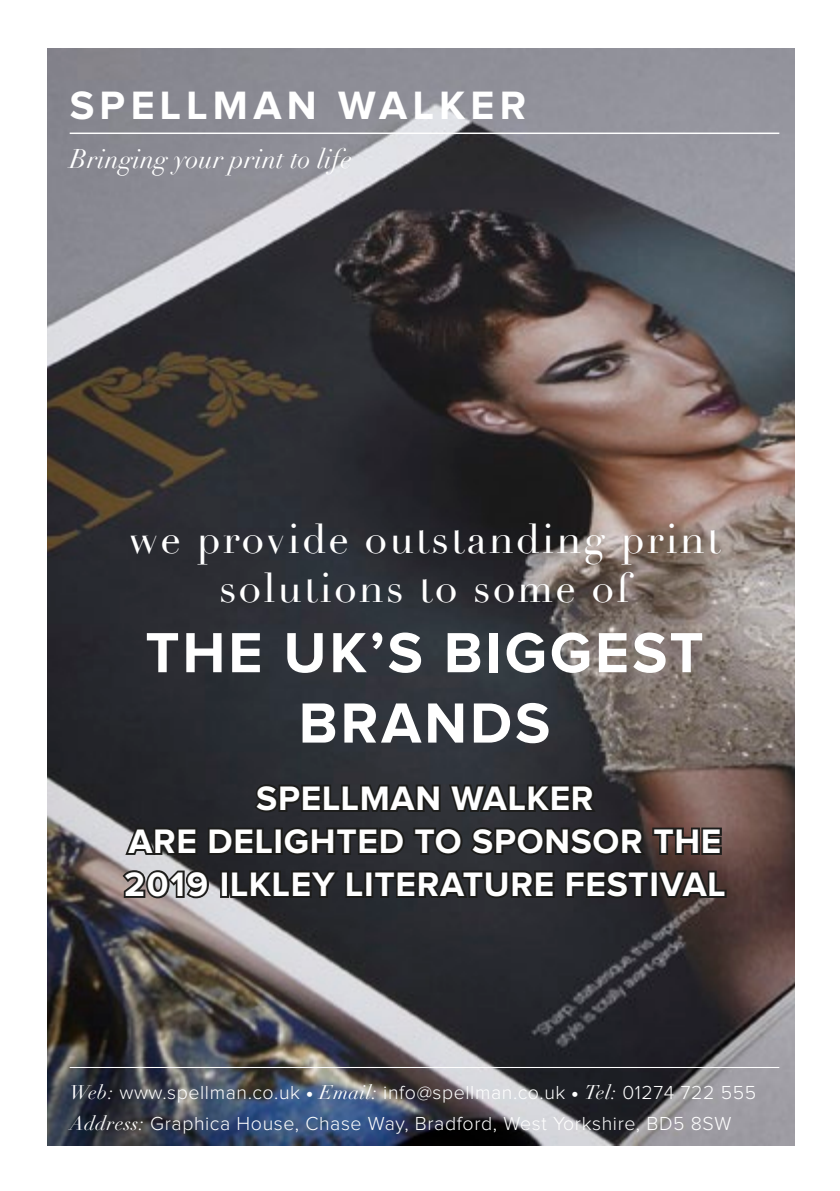
<style>
.page{position:relative;width:840px;height:1191px;background:#fff}
.page>*{position:absolute;margin:0;border:0;box-sizing:border-box;transform-origin:0 0}
.t1{font:700 58.6px/70.4px "Proxima Nova";letter-spacing:.05em;color:#fff;text-align:center}
.t2{font:41px/49.2px "Didot";letter-spacing:.05em;color:#fff;text-align:center}
.t3{font:700 41px "Proxima Nova";letter-spacing:.13em;color:#fff}
.t4{font:700 35.2px/43px "Proxima Nova";letter-spacing:.02em;color:#fff;text-align:center}
.t5{font:italic 26.4px "Didot";color:#fff}
.t6{font:300 19.6px/31.2px "Proxima Nova";letter-spacing:.03em;color:#fff}
.s1{font-family:"Didot LT Std";font-weight:400;font-style:italic}
.s2{font-weight:900}
</style>
<div class="page">
<img style="left:47px;top:49px;width:747px;height:1096px">
<hr style="left:70px;top:1067px;width:708px;height:1px;background:#fff">
<hr style="left:70px;top:133px;width:708px;height:1px;background:#fff">
<svg style="left:252px;top:772px;width:345px;height:47px;background:#27282a"></svg>
<svg style="left:122px;top:823px;width:77px;height:35px;background:#3d3d3d"></svg>
<svg style="left:206px;top:825px;width:69px;height:32px;background:#202021"></svg>
<div style="left:274px;top:827px;width:8px;height:28px;border:4px solid #1d1d1b"></div>
<svg style="left:281px;top:825px;width:442px;height:33px;background:#282626"></svg>
<svg style="left:120px;top:868px;width:91px;height:32px;background:#625f5f"></svg>
<div style="left:220px;top:870px;width:9px;height:28px;border:4px solid #1d1d1b"></div>
<svg style="left:228px;top:866px;width:328px;height:35px;background:#232425"></svg>
<svg style="left:563px;top:866px;width:165px;height:36px;background:#282424"></svg>
<h2 class="t3" style="left:70px;top:87px;width:458px">SPELLMAN WALKER</h2>
<h3 class="t5" style="left:70px;top:142px;width:283px">Bringing your print to life</h3>
<h2 class="t2" style="left:128px;top:515px;width:593px">we provide outstanding print solutions to some of</h2>
<h1 class="t1" style="left:145px;top:620px;width:559px">THE UK’S BIGGEST<br>BRANDS</h1>
<h3 class="t4" style="left:124px;top:778px;width:602px">SPELLMAN WALKER<br>ARE DELIGHTED TO SPONSOR THE<br>2019 ILKLEY LITERATURE FESTIVAL</h3>
<p class="t6" style="left:70px;top:1077px;width:687px"><span class="s1">Web:</span> www.spellman.co.uk <span class="s2">•</span> <span class="s1">Email:</span> info@spellman.co.uk <span class="s2">•</span> <span class="s1">Tel:</span> 01274 722 555<br><span class="s1">Address:</span> Graphica House, Chase Way, Bradford, West Yorkshire, BD5 8SW</p>
</div>
